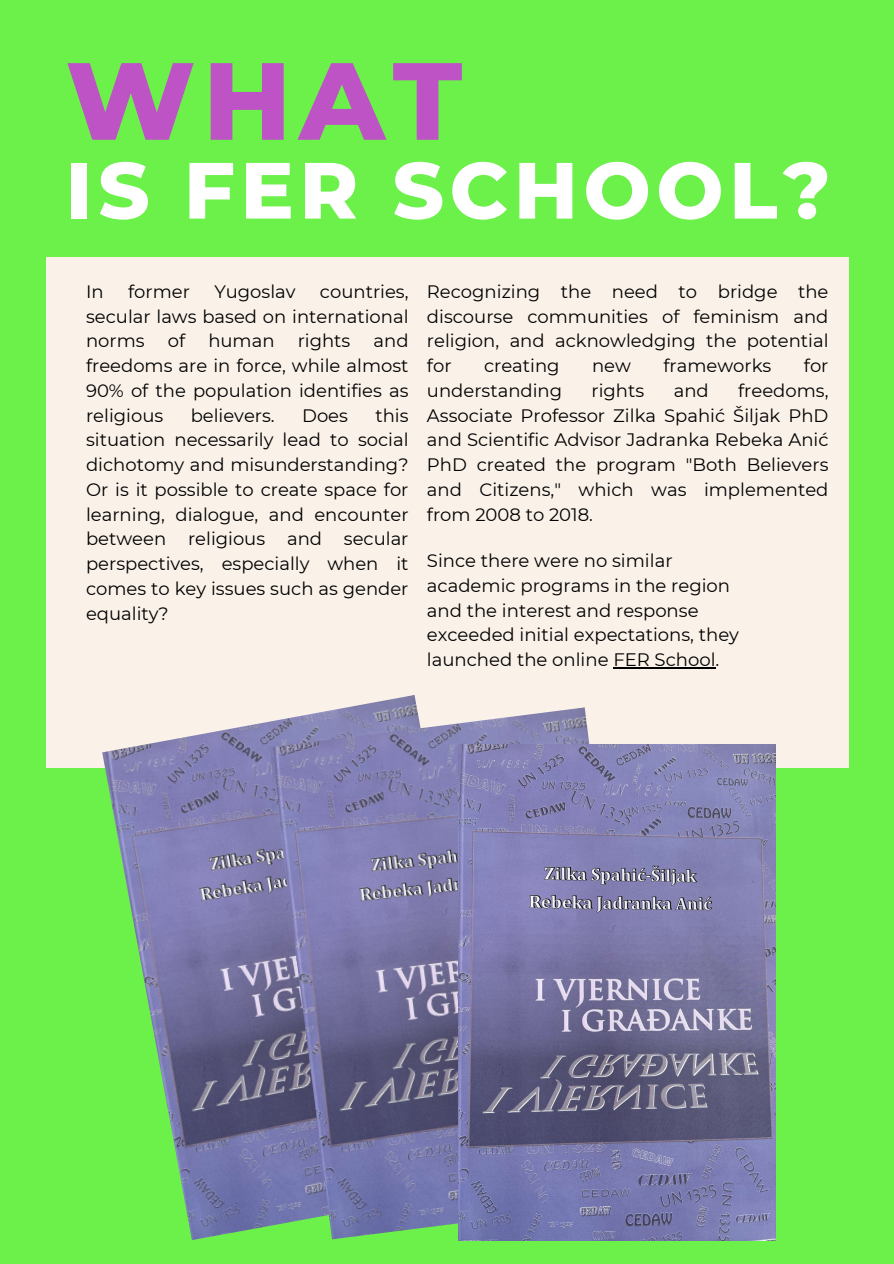
<style>
.page{position:relative;width:894px;height:1264px;background:#fff}
.page>*{position:absolute;margin:0;border:0;box-sizing:border-box;transform-origin:0 0}
.t1{font:800 109.5px "Montserrat";color:#bd53c5}
.t2{font:800 79.5px "Montserrat";letter-spacing:.07em;color:#fff}
.t3{font:18px/24.8px "Montserrat";color:#000001;text-align:justify}
</style>
<div class="page">
<div style="left:0;top:0;width:893px;height:1263px;background:#6cf04a"></div>
<div style="left:46px;top:257px;width:802px;height:510px;background:#faf2e9"></div>
<hr style="left:613px;top:667px;width:102px;height:1px;background:#000001">
<img style="left:102px;top:695px;width:315px;height:545px">
<img style="left:269px;top:707px;width:321px;height:532px">
<img style="left:458px;top:744px;width:317px;height:496px">
<p class="t1" style="left:66px;top:34px;width:398px">WHAT</p>
<p class="t2" style="left:66px;top:142px;width:766px">IS FER SCHOOL?</p>
<h1 class="t3" style="left:86px;top:279px;width:19px">In</h1>
<h1 class="t3" style="left:128px;top:279px;width:63px">former</h1>
<h1 class="t3" style="left:214px;top:279px;width:83px">Yugoslav</h1>
<h1 class="t3" style="left:86px;top:279px;width:324px;text-indent:234px">countries, secular laws based on international norms</h1>
<h1 class="t3" style="left:168px;top:328px;width:19px">of</h1>
<h1 class="t3" style="left:208px;top:328px;width:68px">human</h1>
<h1 class="t3" style="left:297px;top:328px;width:54px">rights</h1>
<h1 class="t3" style="left:86px;top:328px;width:324px;text-indent:287px">and freedoms are in force, while almost 90% of the population identifies as religious</h1>
<h1 class="t3" style="left:86px;top:403px;width:324px;text-indent:289px">this situation necessarily lead to social dichotomy and misunderstanding?<br>Or is it possible to create space for learning, dialogue, and encounter between religious and secular perspectives, especially when it comes to key issues such as gender equality?</h1>
<h1 class="t3" style="left:191px;top:403px;width:86px">believers.</h1>
<h1 class="t3" style="left:302px;top:403px;width:47px">Does</h1>
<p class="t3" style="left:427px;top:279px;width:403px">Recognizing the need to bridge the discourse communities of feminism and religion, and acknowledging the potential for</p>
<p class="t3" style="left:484px;top:353px;width:77px">creating</p>
<p class="t3" style="left:592px;top:353px;width:40px">new</p>
<p class="t3" style="left:663px;top:353px;width:109px">frameworks</p>
<p class="t3" style="left:803px;top:353px;width:26px">for</p>
<p class="t3" style="left:427px;top:378px;width:137px">understanding</p>
<p class="t3" style="left:591px;top:378px;width:54px">rights</p>
<p class="t3" style="left:673px;top:378px;width:37px">and</p>
<p class="t3" style="left:427px;top:378px;width:403px;text-indent:311px">freedoms, Associate Professor Zilka Spahić Šiljak PhD and Scientific Advisor Jadranka Rebeka Anić PhD created the program "Both Believers and Citizens," which was implemented from 2008 to 2018.</p>
<p class="t3" style="left:427px;top:548px;width:313px;text-align:left">Since there were no similar academic programs in the region and the interest and response exceeded initial expectations, they launched the online FER School.</p>
</div>
